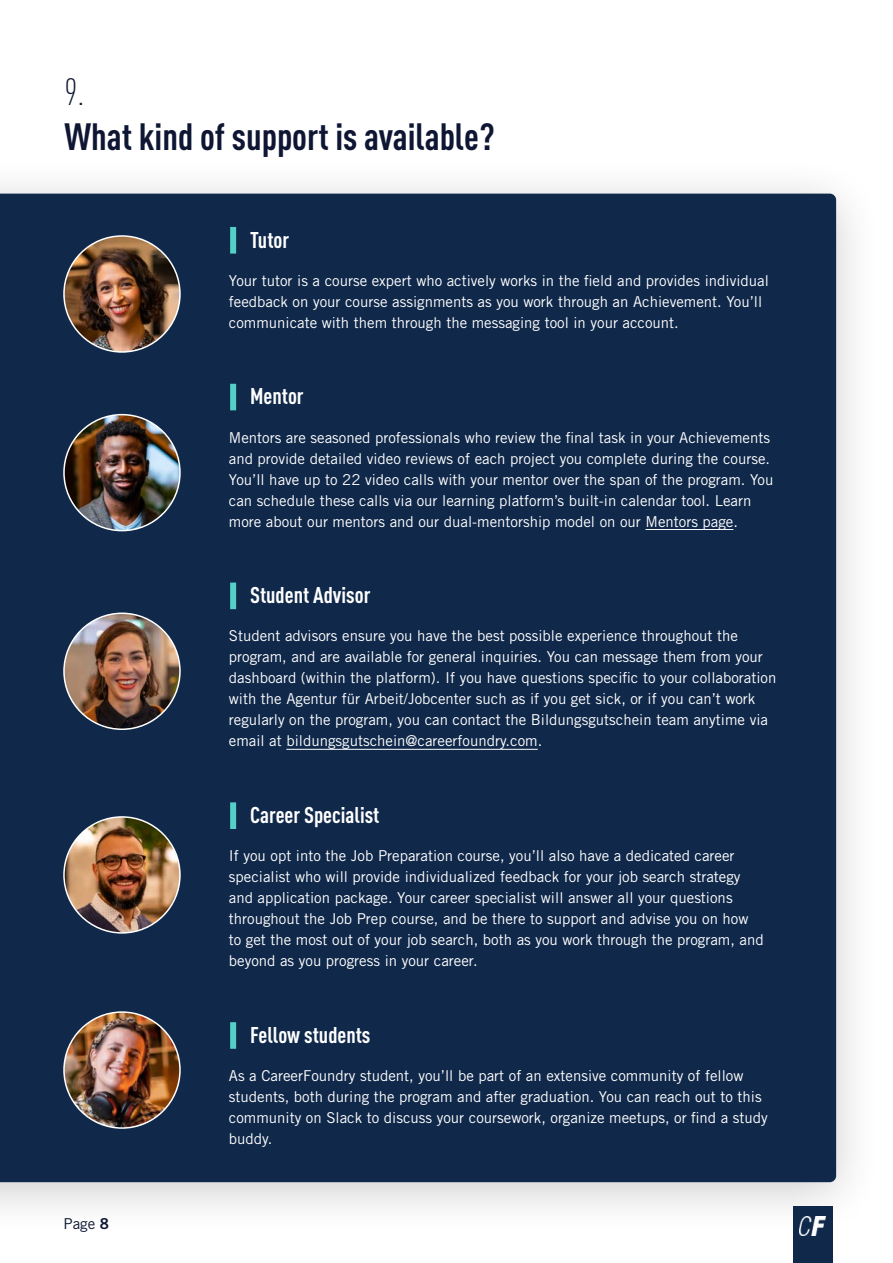
<style>
.page{position:relative;width:893px;height:1263px;background:#fff}
.page>*{position:absolute;margin:0;border:0;box-sizing:border-box;transform-origin:0 0}
.t1{font:700 condensed 37.5px "DIN Pro";color:#0e1633}
.t2{font:300 condensed 37.5px "DIN Pro";color:#0e1633}
.t3{font:700 condensed 22.5px "DIN Pro";color:#fff}
.t4{font:15px/21px "Trade Gothic LT Std";color:#fff}
.t5{font:15px "Trade Gothic LT Std";color:#0e1633}
.s1{font-family:"Trade Gothic LT Std Bd 2"}
</style>
<div class="page">
<div style="left:0;top:155px;width:883px;height:1083px;background:#000;opacity:.2"></div>
<div style="left:0;top:194px;width:836px;height:988px;background:#10284a"></div>
<img style="left:64px;top:236px;width:116px;height:116px;border-radius:58px">
<div style="left:63px;top:235px;width:118px;height:118px;border:2px solid #fff;border-radius:50%"></div>
<img style="left:64px;top:613px;width:116px;height:116px;border-radius:58px">
<div style="left:63px;top:612px;width:118px;height:118px;border:2px solid #fff;border-radius:50%"></div>
<img style="left:64px;top:817px;width:116px;height:116px;border-radius:58px">
<div style="left:63px;top:816px;width:118px;height:118px;border:2px solid #fff;border-radius:50%"></div>
<img style="left:64px;top:1012px;width:116px;height:116px;border-radius:58px">
<div style="left:63px;top:1011px;width:118px;height:118px;border:2px solid #fff;border-radius:50%"></div>
<img style="left:64px;top:415px;width:116px;height:116px;border-radius:58px">
<div style="left:63px;top:414px;width:118px;height:117px;border:2px solid #fff;border-radius:50%"></div>
<div style="left:230px;top:230px;width:6px;height:21px;background:#54d0c6"></div>
<div style="left:230px;top:387px;width:6px;height:20px;background:#54d0c6"></div>
<hr style="left:645px;top:529px;width:88px;height:1px;background:#fff">
<div style="left:230px;top:585px;width:6px;height:21px;background:#54d0c6"></div>
<hr style="left:286px;top:749px;width:252px;height:1px;background:#fff">
<div style="left:230px;top:805px;width:6px;height:21px;background:#54d0c6"></div>
<div style="left:230px;top:1025px;width:6px;height:21px;background:#54d0c6"></div>
<div style="left:793px;top:1206px;width:39px;height:39px;background:#10284a"></div>
<img style="left:800px;top:1216px;width:26px;height:19px">
<div style="left:793px;top:1245px;width:39px;height:18px;background:#10284a"></div>
<h1 class="t2" style="left:65px;top:65px;width:21px">9.</h1>
<h1 class="t1" style="left:65px;top:108px;width:432px">What kind of support is available?</h1>
<h2 class="t3" style="left:250px;top:223px;width:41px">Tutor</h2>
<p class="t4" style="left:229px;top:270px;width:541px">Your tutor is a course expert who actively works in the field and provides individual feedback on your course assignments as you work through an Achievement. You’ll communicate with them through the messaging tool in your account.</p>
<h2 class="t3" style="left:250px;top:379px;width:55px">Mentor</h2>
<p class="t4" style="left:229px;top:426px;width:546px">Mentors are seasoned professionals who review the final task in your Achievements and provide detailed video reviews of each project you complete during the course.<br>You’ll have up to 22 video calls with your mentor over the span of the program. You can schedule these calls via our learning platform’s built-in calendar tool. Learn more about our mentors and our dual-mentorship model on our Mentors page.</p>
<h2 class="t3" style="left:250px;top:578px;width:122px">Student Advisor</h2>
<p class="t4" style="left:229px;top:625px;width:549px">Student advisors ensure you have the best possible experience throughout the program, and are available for general inquiries. You can message them from your dashboard (within the platform). If you have questions specific to your collaboration with the Agentur für Arbeit/Jobcenter such as if you get sick, or if you can’t work regularly on the program, you can contact the Bildungsgutschein team anytime via email at bildungsgutschein@careerfoundry.com.</p>
<h2 class="t3" style="left:250px;top:798px;width:131px">Career Specialist</h2>
<p class="t4" style="left:229px;top:845px;width:536px">If you opt into the Job Preparation course, you’ll also have a dedicated career specialist who will provide individualized feedback for your job search strategy and application package. Your career specialist will answer all your questions throughout the Job Prep course, and be there to support and advise you on how to get the most out of your job search, both as you work through the program, and beyond as you progress in your career.</p>
<p class="t5" style="left:64px;top:1215px;width:47px">Page <span class="s1">8</span></p>
<h2 class="t3" style="left:250px;top:1018px;width:122px">Fellow students</h2>
<p class="t4" style="left:229px;top:1065px;width:541px">As a CareerFoundry student, you’ll be part of an extensive community of fellow students, both during the program and after graduation. You can reach out to this community on Slack to discuss your coursework, organize meetups, or find a study buddy.</p>
</div>
